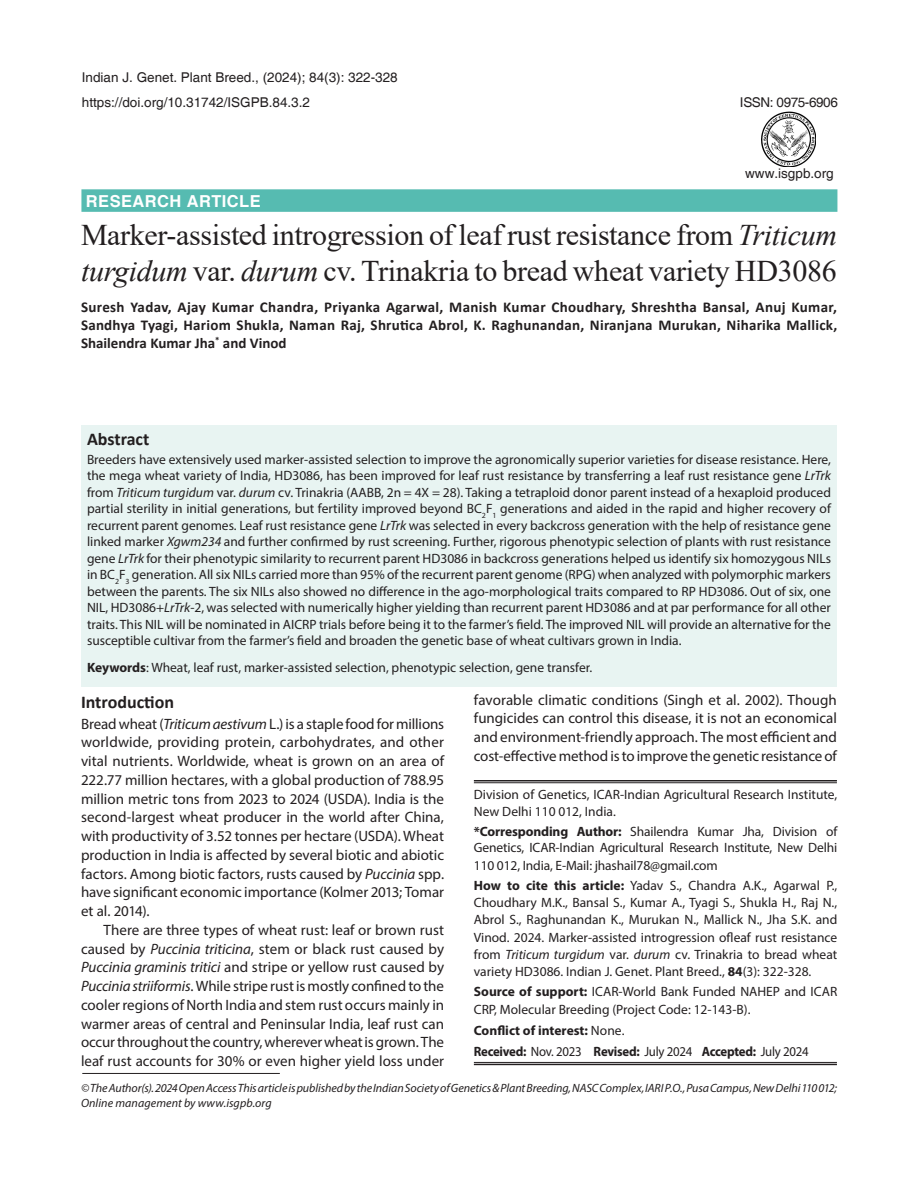
<style>
.page{position:relative;width:918px;height:1188px;background:#fff}
.page>*{position:absolute;margin:0;border:0;box-sizing:border-box;transform-origin:0 0}
.article_head{font:30px/36px "Times New Roman";letter-spacing:-.01em;color:#231f20}
.Sub-Head-1{font:700 18px "Calibri";color:#231f20}
.Subject{font:700 16.5px "Helvetica";letter-spacing:.025em;color:#fff}
.text{font:15px/18.8px "Myriad Pro";letter-spacing:-.005em;color:#231f20;text-align:justify}
.Body_flush{font:15px/18.8px "Myriad Pro";color:#231f20;text-align:justify}
.author{font:700 15px/18px "Calibri";color:#231f20;text-align:justify}
.Abstract{font:13.5px/16.5px "Myriad Pro";color:#231f20;text-align:justify}
.affiliation{font:13.5px/17.2px "Myriad Pro";color:#231f20}
.Running_Head{font:13.5px "Helvetica";color:#231f20}
.affiliation-2{font:700 13.5px "Myriad Pro";letter-spacing:-.02em;color:#231f20;scale:.95 1}
.affiliation-3{font:700 13.5px "Myriad Pro";color:#231f20}
.Running_Head-2{font:13.5px "Helvetica";letter-spacing:-.03em;color:#231f20}
.Bottom_1st_page{font:italic 12px/14.4px "Myriad Pro";letter-spacing:-.005em;color:#231f20}
.s1{font-style:italic}
.s2{font-weight:700}
.s3{font-weight:400}
</style>
<div class="page">
<div style="left:81px;top:425px;width:756px;height:262px;background:#e8f4f2"></div>
<hr style="left:474px;top:1062px;width:363px;height:1px;background:#231f20">
<hr style="left:474px;top:1064px;width:363px;height:1px;background:#231f20">
<hr style="left:474px;top:780px;width:363px;height:2px;background:#231f20">
<hr style="left:474px;top:782px;width:363px;height:1px;background:#231f20">
<hr style="left:82px;top:1073px;width:198px;height:1px;background:#231f20">
<div style="left:81px;top:189px;width:756px;height:23px;background:#56bbb1"></div>
<img style="left:761px;top:111px;width:55px;height:56px">
<p class="Running_Head" style="left:82px;top:69px;width:317px">Indian J. Genet. Plant Breed., (2024); 84(3): 322-328</p>
<p class="Running_Head" style="left:82px;top:95px;width:230px">https://doi.org/10.31742/ISGPB.84.3.2</p>
<p class="Running_Head-2" style="left:740px;top:95px;width:99px">ISSN: 0975-6906</p>
<p class="Subject" style="left:86px;top:191px;width:176px">RESEARCH ARTICLE</p>
<p class="Running_Head" style="left:745px;top:166px;width:90px">www.isgpb.org</p>
<p class="article_head" style="left:81px;top:216px;width:758px">Marker-assisted introgression of leaf rust resistance from <span class="s1">Triticum turgidum</span> var. <span class="s1">durum</span> cv. Trinakria to bread wheat variety HD3086</p>
<p class="author" style="left:81px;top:298px;width:758px">Suresh Yadav, Ajay Kumar Chandra, Priyanka Agarwal, Manish Kumar Choudhary, Shreshtha Bansal, Anuj Kumar, Sandhya Tyagi, Hariom Shukla, Naman Raj, Shrutica Abrol, K. Raghunandan, Niranjana Murukan, Niharika Mallick, Shailendra Kumar Jha<sup>*</sup> and Vinod</p>
<p class="Sub-Head-1" style="left:87px;top:426px;width:64px">Abstract</p>
<p class="Abstract" style="left:87px;top:451px;width:746px">Breeders have extensively used marker-assisted selection to improve the agronomically superior varieties for disease resistance. Here, the mega wheat variety of India, HD3086, has been improved for leaf rust resistance by transferring a leaf rust resistance gene <span class="s1">LrTrk </span>from <span class="s1">Triticum turgidum</span> var. <span class="s1">durum</span> cv. Trinakria (AABB, 2n = 4X = 28). Taking a tetraploid donor parent instead of a hexaploid produced partial sterility in initial generations, but fertility improved beyond BC<sub>2</sub>F<sub>1</sub> generations and aided in the rapid and higher recovery of recurrent parent genomes. Leaf rust resistance gene <span class="s1">LrTrk</span> was selected in every backcross generation with the help of resistance gene linked marker <span class="s1">Xgwm234</span> and further confirmed by rust screening. Further, rigorous phenotypic selection of plants with rust resistance gene <span class="s1">LrTrk</span> for their phenotypic similarity to recurrent parent HD3086 in backcross generations helped us identify six homozygous NILs in BC<sub>2</sub>F<sub>3</sub> generation. All six NILs carried more than 95% of the recurrent parent genome (RPG) when analyzed with polymorphic markers between the parents. The six NILs also showed no difference in the ago-morphological traits compared to RP HD3086. Out of six, one NIL, HD3086+<span class="s1">LrTrk</span>-2, was selected with numerically higher yielding than recurrent parent HD3086 and at par performance for all other traits. This NIL will be nominated in AICRP trials before being it to the farmer’s field. The improved NIL will provide an alternative for the susceptible cultivar from the farmer’s field and broaden the genetic base of wheat cultivars grown in India.</p>
<p class="Abstract" style="left:87px;top:659px;width:507px"><span class="s2">Keywords</span>: Wheat, leaf rust, marker-assisted selection, phenotypic selection, gene transfer.</p>
<p class="Sub-Head-1" style="left:81px;top:689px;width:95px">Introduction</p>
<p class="Body_flush" style="left:81px;top:714px;width:365px">Bread wheat (<span class="s1">Triticum aestivum</span> L.) is a staple food for millions worldwide, providing protein, carbohydrates, and other vital nutrients. Worldwide, wheat is grown on an area of 222.77 million hectares, with a global production of 788.95 million metric tons from 2023 to 2024 (USDA). India is the second-largest wheat producer in the world after China, with productivity of 3.52 tonnes per hectare (USDA). Wheat production in India is affected by several biotic and abiotic factors. Among biotic factors, rusts caused by <span class="s1">Puccinia</span> spp. have significant economic importance (Kolmer 2013; Tomar et al. 2014).</p>
<p class="text" style="left:81px;top:920px;width:365px;text-indent:22px">There are three types of wheat rust: leaf or brown rust caused by <span class="s1">Puccinia triticina</span>, stem or black rust caused by <span class="s1">Puccinia graminis tritici</span> and stripe or yellow rust caused by <span class="s1">Puccinia striiformis</span>. While stripe rust is mostly confined to the cooler regions of North India and stem rust occurs mainly in warmer areas of central and Peninsular India, leaf rust can occur throughout the country, wherever wheat is grown. The leaf rust accounts for 30% or even higher yield loss under</p>
<p class="text" style="left:474px;top:690px;width:365px">favorable climatic conditions (Singh et al. 2002). Though fungicides can control this disease, it is not an economical and environment-friendly approach. The most efficient and cost-effective method is to improve the genetic resistance of</p>
<p class="affiliation" style="left:474px;top:785px;width:365px">Division of Genetics, ICAR-Indian Agricultural Research Institute,<br>New Delhi 110 012, India.</p>
<p class="affiliation" style="left:474px;top:823px;width:365px;line-height:16.8px;text-align:justify"><span class="s2">*Corresponding Author:</span> Shailendra Kumar Jha, Division of Genetics, ICAR-Indian Agricultural Research Institute, New Delhi 110 012, India, E-Mail: jhashail78@gmail.com</p>
<p class="affiliation" style="left:474px;top:877px;width:365px;text-align:justify"><span class="s2">How to cite this article:</span> Yadav S., Chandra A.K., Agarwal P., Choudhary M.K., Bansal S., Kumar A., Tyagi S., Shukla H., Raj N., Abrol S., Raghunandan K., Murukan N., Mallick N., Jha S.K. and Vinod. 2024. Marker-assisted introgression ofleaf rust resistance from <span class="s1">Triticum turgidum</span> var. <span class="s1">durum</span> cv. Trinakria to bread wheat variety HD3086. Indian J. Genet. Plant Breed., <span class="s2">84</span>(3): 322-328.</p>
<p class="affiliation" style="left:474px;top:983px;width:365px"><span class="s2">Source of support:</span> ICAR-World Bank Funded NAHEP and ICAR<br>CRP, Molecular Breeding (Project Code: 12-143-B).</p>
<p class="affiliation-3" style="left:474px;top:1022px;width:152px">Conflict of interest: <span class="s3">None.</span></p>
<p class="affiliation-2" style="left:474px;top:1042px;width:354px">Received: <span class="s3">Nov. 2023</span> Revised: <span class="s3">July 2024</span> Accepted: <span class="s3">July 2024</span></p>
<p class="Bottom_1st_page" style="left:81px;top:1081px;width:757px">© The Author(s). 2024 Open Access This article is published by the Indian Society of Genetics &amp; Plant Breeding, NASC Complex, IARI P.O., Pusa Campus, New Delhi 110 012;<br>Online management by www.isgpb.org</p>
</div>
